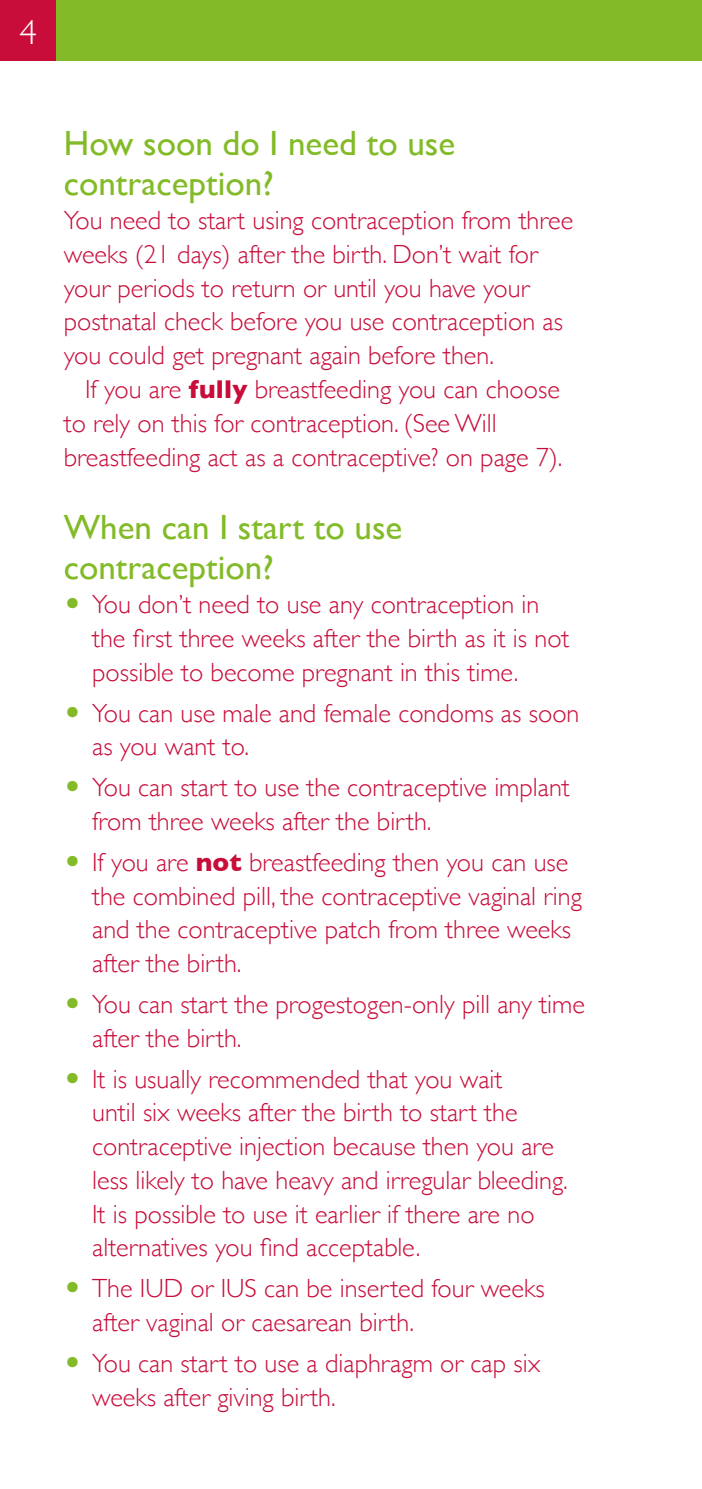
<style>
.page{position:relative;width:702px;height:1489px;background:#fff}
.page>*{position:absolute;margin:0;border:0;box-sizing:border-box;transform-origin:0 0}
.Sub_Header{font:35px/40px "Gill Sans";color:#82bb27}
.t1{font:300 35px "Gill Sans";color:#fff}
.Main_Body_bullet_poi{font:300 26.25px/33.8px "Gill Sans";color:#c80d3a}
.Main_Body_text{font:300 26.25px/33.8px "Gill Sans";color:#c80d3a}
.Man_Body_text_1st_li{font:300 26.25px "Gill Sans";color:#c80d3a}
.s1{font-weight:700}
.s2{font-family:"European Pi Three";font-weight:400;color:#82bb27}
</style>
<div class="page">
<div style="left:0;top:0;width:57px;height:60px;background:#c80d3a"></div>
<div style="left:57px;top:0;width:645px;height:60px;background:#82bb27"></div>
<h1 class="t1" style="left:20px;top:5px;width:19px">4</h1>
<p class="Sub_Header" style="left:64px;top:123px;width:393px">How soon do I need to use contraception?</p>
<p class="Main_Body_text" style="left:64px;top:202px;width:511px">You need to start using contraception from three weeks (21 days) after the birth. Don’t wait for your periods to return or until you have your postnatal check before you use contraception as you could get pregnant again before then.</p>
<p class="Man_Body_text_1st_li" style="left:85px;top:368px;width:476px">If you are <span class="s1">fully</span> breastfeeding you can choose</p>
<p class="Main_Body_text" style="left:64px;top:405px;width:500px">to rely on this for contraception. (See Will breastfeeding act as a contraceptive? on page 7).</p>
<p class="Sub_Header" style="left:64px;top:507px;width:340px">When can I start to use contraception?</p>
<p class="Main_Body_bullet_poi" style="left:92px;top:586px;width:479px;text-indent:-28px"><span class="s2">O</span> You don’t need to use any contraception in the first three weeks after the birth as it is not possible to become pregnant in this time.</p>
<p class="Main_Body_bullet_poi" style="left:92px;top:694px;width:488px;text-indent:-28px"><span class="s2">O</span> You can use male and female condoms as soon as you want to.</p>
<p class="Main_Body_bullet_poi" style="left:92px;top:769px;width:479px;text-indent:-28px"><span class="s2">O</span> You can start to use the contraceptive implant from three weeks after the birth.</p>
<p class="Main_Body_bullet_poi" style="left:92px;top:844px;width:491px;text-indent:-28px"><span class="s2">O</span> If you are <span class="s1">not</span> breastfeeding then you can use the combined pill, the contraceptive vaginal ring and the contraceptive patch from three weeks after the birth.</p>
<p class="Main_Body_bullet_poi" style="left:92px;top:986px;width:494px;text-indent:-28px"><span class="s2">O</span> You can start the progestogen-only pill any time after the birth.</p>
<p class="Main_Body_bullet_poi" style="left:92px;top:1060px;width:477px;text-indent:-28px"><span class="s2">O</span> It is usually recommended that you wait<br>until six weeks after the birth to start the contraceptive injection because then you are less likely to have heavy and irregular bleeding.<br>It is possible to use it earlier if there are no alternatives you find acceptable.</p>
<p class="Main_Body_bullet_poi" style="left:92px;top:1270px;width:454px;text-indent:-28px"><span class="s2">O</span> The IUD or IUS can be inserted four weeks after vaginal or caesarean birth.</p>
<p class="Main_Body_bullet_poi" style="left:92px;top:1344px;width:449px;text-indent:-28px"><span class="s2">O</span> You can start to use a diaphragm or cap six weeks after giving birth.</p>
</div>
